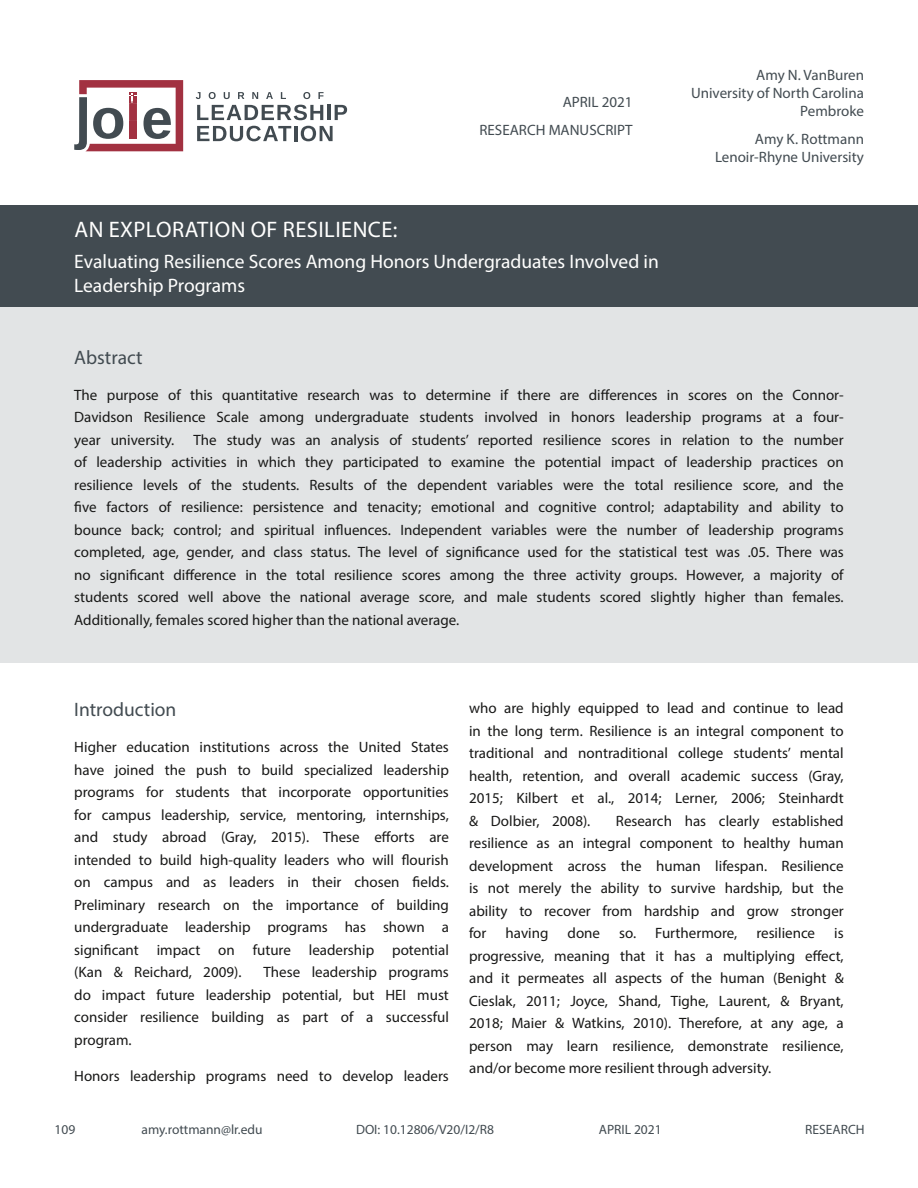
<style>
.page{position:relative;width:918px;height:1188px;background:#fff}
.page>*{position:absolute;margin:0;border:0;box-sizing:border-box;transform-origin:0 0}
.t1{font:22.5px "Myriad Pro";letter-spacing:.02em;color:#fffffe}
.t2{font:19.5px/24px "Myriad Pro";color:#fffffe}
.t3{font:19.5px "Myriad Pro";color:#424b51}
.t4{font:15px/22.5px "Myriad Pro";color:#181817;text-align:justify}
.t5{font:15px/18px "Myriad Pro";color:#424b51;text-align:right}
.t6{font:13.5px "Myriad Pro";color:#424b51}
</style>
<div class="page">
<div style="left:0;top:305px;width:918px;height:358px;background:#e2e4e5"></div>
<div style="left:0;top:205px;width:918px;height:102px;background:#424b51"></div>
<svg style="left:196px;top:92px;width:5px;height:7px"></svg>
<svg style="left:209px;top:92px;width:7px;height:7px"></svg>
<svg style="left:224px;top:92px;width:6px;height:7px"></svg>
<svg style="left:238px;top:92px;width:6px;height:7px"></svg>
<svg style="left:252px;top:92px;width:6px;height:7px"></svg>
<svg style="left:266px;top:92px;width:7px;height:7px"></svg>
<svg style="left:281px;top:92px;width:5px;height:7px"></svg>
<svg style="left:303px;top:92px;width:7px;height:7px"></svg>
<svg style="left:318px;top:92px;width:6px;height:7px"></svg>
<svg style="left:197px;top:105px;width:126px;height:15px"></svg>
<hr style="left:327px;top:105px;width:4px;height:15px;background:#424b51">
<svg style="left:335px;top:105px;width:12px;height:15px"></svg>
<svg style="left:197px;top:126px;width:94px;height:15px"></svg>
<hr style="left:294px;top:126px;width:3px;height:15px;background:#424b51">
<svg style="left:301px;top:126px;width:32px;height:15px"></svg>
<svg style="left:74px;top:80px;width:109px;height:71px"></svg>
<p class="t5" style="left:480px;top:88px;width:155px;line-height:27.8px">APRIL 2021<br>RESEARCH MANUSCRIPT</p>
<h1 class="t1" style="left:74px;top:215px;width:324px">AN EXPLORATION OF RESILIENCE:</h1>
<h2 class="t2" style="left:74px;top:249px;width:586px">Evaluating Resilience Scores Among Honors Undergraduates Involved in<br>Leadership Programs</h2>
<p class="t5" style="left:691px;top:66px;width:174px">Amy N. VanBuren<br>University of North Carolina<br>Pembroke</p>
<p class="t5" style="left:715px;top:130px;width:150px">Amy K. Rottmann<br>Lenoir-Rhyne University</p>
<h2 class="t3" style="left:74px;top:345px;width:70px">Abstract</h2>
<p class="t4" style="left:74px;top:383px;width:771px">The purpose of this quantitative research was to determine if there are differences in scores on the Connor-Davidson Resilience Scale among undergraduate students involved in honors leadership programs at a four&shy;year university.</p>
<p class="t4" style="left:74px;top:428px;width:771px;text-indent:119px">The study was an analysis of students’ reported resilience scores in relation to the number of leadership activities in which they participated to examine the potential impact of leadership practices on resilience levels of the students. Results of the dependent variables were the total resilience score, and the five factors of resilience: persistence and tenacity; emotional and cognitive control; adaptability and ability to bounce back; control; and spiritual influences. Independent variables were the number of leadership programs completed, age, gender, and class status. The level of significance used for the statistical test was .05. There was no significant difference in the total resilience scores among the three activity groups. However, a majority of students scored well above the national average score, and male students scored slightly higher than females.<br>Additionally, females scored higher than the national average.</p>
<h2 class="t3" style="left:74px;top:698px;width:104px">Introduction</h2>
<p class="t4" style="left:74px;top:736px;width:376px">Higher education institutions across the United States have joined the push to build specialized leadership programs for students that incorporate opportunities for campus leadership, service, mentoring, internships, and study abroad (Gray, 2015). These efforts are intended to build high-quality leaders who will flourish on campus and as leaders in their chosen fields.<br>Preliminary research on the importance of building undergraduate leadership programs has shown a significant impact on future leadership potential (Kan &amp; Reichard, 2009).</p>
<p class="t4" style="left:74px;top:961px;width:376px;text-indent:189px">These leadership programs do impact future leadership potential, but HEI must consider resilience building as part of a successful program.</p>
<p class="t4" style="left:74px;top:1064px;width:376px">Honors leadership programs need to develop leaders</p>
<p class="t4" style="left:469px;top:697px;width:376px">who are highly equipped to lead and continue to lead in the long term. Resilience is an integral component to traditional and nontraditional college students’ mental health, retention, and overall academic success (Gray, 2015; Kilbert et al., 2014; Lerner, 2006; Steinhardt &amp; Dolbier, 2008).</p>
<p class="t4" style="left:469px;top:809px;width:376px;text-indent:147px">Research has clearly established resilience as an integral component to healthy human development across the human lifespan. Resilience is not merely the ability to survive hardship, but the ability to recover from hardship and grow stronger for</p>
<p class="t4" style="left:506px;top:922px;width:44px">having</p>
<p class="t4" style="left:568px;top:922px;width:34px">done</p>
<p class="t4" style="left:619px;top:922px;width:120px">so. Furthermore,</p>
<p class="t4" style="left:756px;top:922px;width:60px">resilience</p>
<p class="t4" style="left:469px;top:922px;width:376px;text-indent:365px">is progressive, meaning that it has a multiplying effect, and it permeates all aspects of the human (Benight &amp; Cieslak, 2011; Joyce, Shand, Tighe, Laurent, &amp; Bryant, 2018; Maier &amp; Watkins, 2010). Therefore, at any age, a person may learn resilience, demonstrate resilience, and/or become more resilient through adversity.</p>
<p class="t6" style="left:55px;top:1121px;width:22px">109</p>
<p class="t6" style="left:142px;top:1121px;width:123px">amy.rottmann@lr.edu</p>
<p class="t6" style="left:356px;top:1121px;width:140px">DOI: 10.12806/V20/I2/R8</p>
<p class="t6" style="left:599px;top:1121px;width:64px">APRIL 2021</p>
<p class="t6" style="left:805px;top:1121px;width:61px">RESEARCH</p>
</div>
